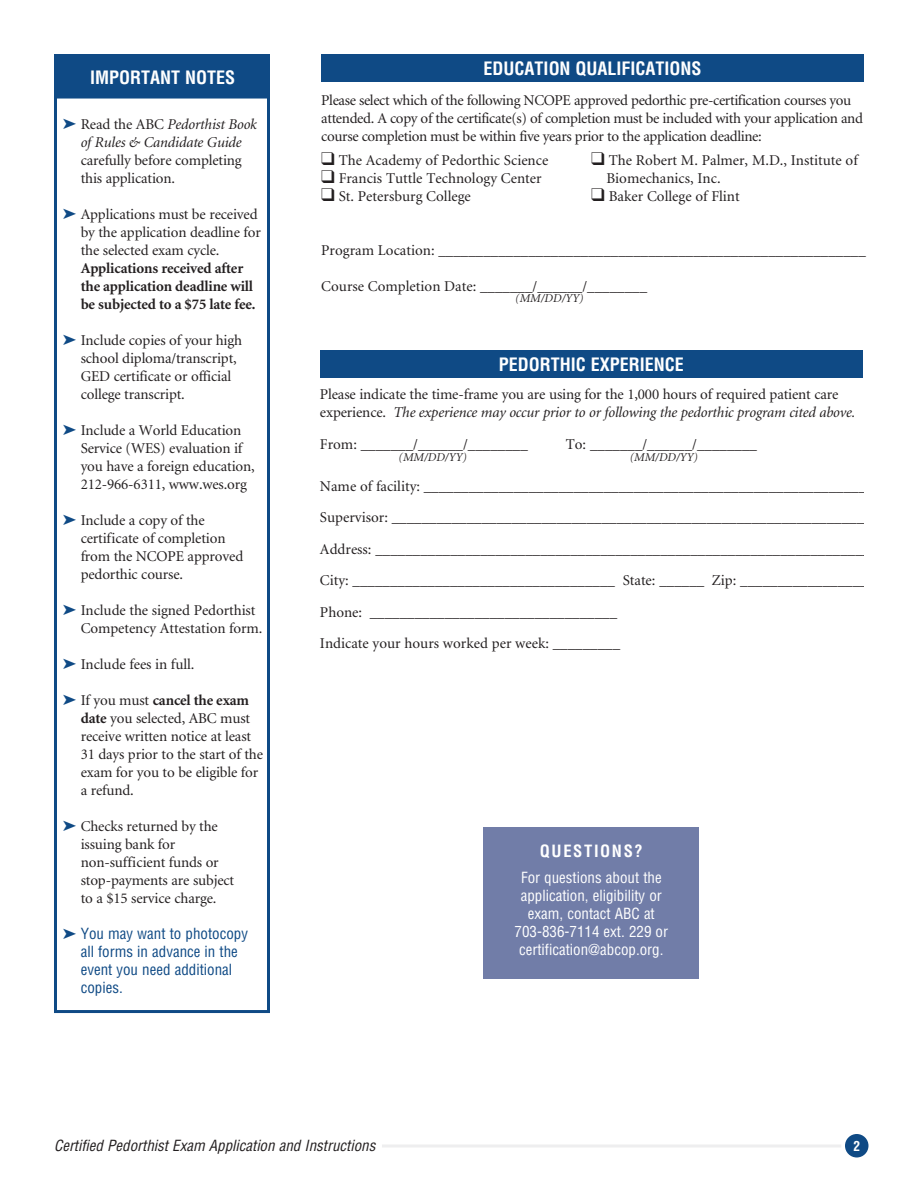
<style>
.page{position:relative;width:918px;height:1188px;background:#fff}
.page>*{position:absolute;margin:0;border:0;box-sizing:border-box;transform-origin:0 0}
.t1{font:700 condensed 18px "Helvetica";color:#fff}
.t2{font:700 condensed 16.5px "Helvetica";letter-spacing:.1em;color:#fff}
.t3{font:15px/18px "Minion";letter-spacing:-.01em;color:#231f20}
.t4{font:condensed 15px/18px "Helvetica";color:#fff;text-align:center}
.t5{font:700 15px/18px "Minion";letter-spacing:-.01em;color:#231f20}
.t6{font:condensed 15px/18px "Helvetica";color:#0f4a85}
.t7{font:italic condensed 15px "Helvetica";color:#231f20}
.t8{font:italic 15px/18px "Minion";letter-spacing:-.01em;color:#231f20;text-align:center}
.t9{font:700 condensed 13.5px "Helvetica";color:#fff}
.t10{font:italic 12px "Minion";color:#231f20}
.s1{color:#0f4a85}
.s2{font-style:normal}
.s3{font-weight:700}
.s4{font-style:italic}
</style>
<div class="page">
<div style="left:845px;top:1134px;width:23px;height:24px;background:#0f4a85;border-radius:50%"></div>
<hr style="left:382px;top:1144px;width:459px;height:4px;background:#eeeeef">
<div style="left:321px;top:54px;width:543px;height:27px;background:#0f4a85"></div>
<div style="left:320px;top:350px;width:543px;height:27px;background:#0f4a85"></div>
<div style="left:483px;top:827px;width:216px;height:152px;background:#717da8"></div>
<div style="left:54px;top:96px;width:216px;height:917px;border:3px solid #0f4a85"></div>
<div style="left:54px;top:54px;width:216px;height:43px;background:#0f4a85"></div>
<p class="t1" style="left:90px;top:66px;width:146px">IMPORTANT NOTES</p>
<p class="t8" style="left:63px;top:115px;width:196px"><span class="s1">➤</span> <span class="s2">Read the ABC</span> Pedorthist Book of Rules &amp; Candidate Guide</p>
<p class="t3" style="left:81px;top:151px;width:163px">carefully before completing this application.</p>
<p class="t3" style="left:81px;top:205px;width:182px;text-indent:-18px"><span class="s1">➤</span> Applications must be received by the application deadline for the selected exam cycle.</p>
<p class="t5" style="left:81px;top:259px;width:176px">Applications received after the application deadline will be subjected to a $75 late fee.</p>
<p class="t3" style="left:81px;top:331px;width:163px;text-indent:-18px"><span class="s1">➤</span> Include copies of your high school diploma/transcript,<br>GED certificate or official college transcript.</p>
<p class="t3" style="left:81px;top:421px;width:176px;text-indent:-18px"><span class="s1">➤</span> Include a World Education<br>Service (WES) evaluation if you have a foreign education,<br>212-966-6311, www.wes.org</p>
<p class="t3" style="left:81px;top:511px;width:164px;text-indent:-18px"><span class="s1">➤</span> Include a copy of the certificate of completion from the NCOPE approved pedorthic course.</p>
<p class="t3" style="left:81px;top:601px;width:183px;text-indent:-18px"><span class="s1">➤</span> Include the signed Pedorthist<br>Competency Attestation form.</p>
<p class="t3" style="left:63px;top:655px;width:133px"><span class="s1">➤</span> Include fees in full.</p>
<p class="t3" style="left:81px;top:691px;width:184px;text-indent:-18px"><span class="s1">➤</span> If you must <span class="s3">cancel the exam date</span> you selected, ABC must receive written notice at least<br>31 days prior to the start of the exam for you to be eligible for a refund.</p>
<p class="t3" style="left:81px;top:817px;width:155px;text-indent:-18px"><span class="s1">➤</span> Checks returned by the issuing bank for non-sufficient funds or stop-payments are subject to a $15 service charge.</p>
<p class="t6" style="left:81px;top:924px;width:169px;text-indent:-18px">➤ You may want to photocopy all forms in advance in the event you need additional copies.</p>
<p class="t1" style="left:484px;top:57px;width:219px">EDUCATION QUALIFICATIONS</p>
<p class="t3" style="left:321px;top:92px;width:543px">Please select which of the following NCOPE approved pedorthic pre-certification courses you attended. A copy of the certificate(s) of completion must be included with your application and course completion must be within five years prior to the application deadline:</p>
<p class="t3" style="left:321px;top:152px;width:229px">❑ The Academy of Pedorthic Science</p>
<p class="t3" style="left:591px;top:152px;width:268px">❑ The Robert M. Palmer, M.D., Institute of</p>
<p class="t3" style="left:321px;top:170px;width:222px">❑ Francis Tuttle Technology Center</p>
<p class="t3" style="left:606px;top:170px;width:116px">Biomechanics, Inc.</p>
<p class="t3" style="left:321px;top:188px;width:151px">❑ St. Petersburg College</p>
<p class="t3" style="left:591px;top:188px;width:150px">❑ Baker College of Flint</p>
<p class="t3" style="left:321px;top:242px;width:546px">Program Location: _________________________________________________________</p>
<p class="t3" style="left:321px;top:278px;width:327px">Course Completion Date: _______/______/________</p>
<p class="t10" style="left:515px;top:293px;width:70px">(MM/DD/YY)</p>
<p class="t1" style="left:499px;top:353px;width:186px">PEDORTHIC EXPERIENCE</p>
<p class="t3" style="left:320px;top:386px;width:537px">Please indicate the time-frame you are using for the 1,000 hours of required patient care experience. <span class="s4">The experience may occur prior to or following the pedorthic program cited above.</span></p>
<p class="t3" style="left:320px;top:436px;width:209px">From: _______/______/________</p>
<p class="t3" style="left:566px;top:436px;width:193px">To: _______/______/________</p>
<p class="t3" style="left:320px;top:471px;width:553px;line-height:31.5px">Name of facility: ___________________________________________________________ Supervisor: ________________________________________________________________ Address: __________________________________________________________________ City: ___________________________________ State: ______ Zip: _________________ Phone: _________________________________<br>Indicate your hours worked per week: _________</p>
<p class="t10" style="left:399px;top:451px;width:70px">(MM/DD/YY)</p>
<p class="t10" style="left:630px;top:451px;width:70px">(MM/DD/YY)</p>
<p class="t2" style="left:540px;top:840px;width:104px">QUESTIONS?</p>
<p class="t4" style="left:515px;top:869px;width:155px">For questions about the application, eligibility or exam, contact ABC at<br>703-836-7114 ext. 229 or certification@abcop.org.</p>
<p class="t7" style="left:54px;top:1136px;width:323px">Certified Pedorthist Exam Application and Instructions</p>
<p class="t9" style="left:853px;top:1138px;width:8px">2</p>
</div>
